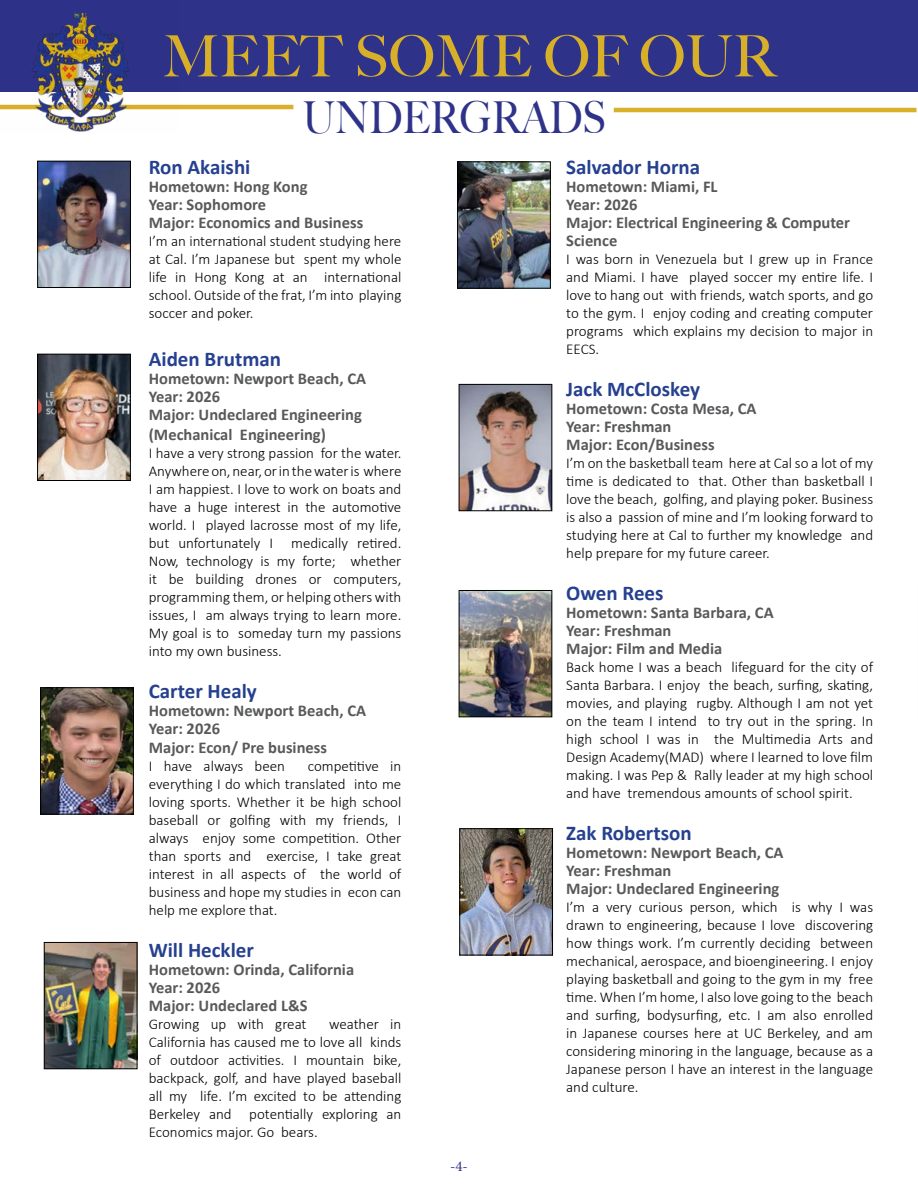
<style>
.page{position:relative;width:918px;height:1188px;background:#fff}
.page>*{position:absolute;margin:0;border:0;box-sizing:border-box;transform-origin:0 0}
.t1{font:500 57px "Big Caslon";color:#d8af29}
.t2{font:500 44.1px "Big Caslon";color:#2e3389;scale:.88 1}
.t3{font:700 21px "Calibri";color:#25408f}
.t4{font:700 16.5px/18px "Calibri";color:#58595b}
.t5{font:300 15px/18px "Calibri";color:#000;text-align:justify}
.t6{font:15px "Minion Pro";color:#2e3389}
</style>
<div class="page">
<img style="left:40px;top:163px;width:89px;height:123px">
<div style="left:38px;top:161px;width:93px;height:127px;border:1px solid #000"></div>
<img style="left:39px;top:356px;width:89px;height:123px">
<div style="left:37px;top:354px;width:93px;height:127px;border:1px solid #000"></div>
<img style="left:42px;top:690px;width:89px;height:122px">
<div style="left:40px;top:688px;width:93px;height:126px;border:1px solid #000"></div>
<img style="left:46px;top:944px;width:89px;height:123px">
<div style="left:44px;top:942px;width:93px;height:127px;border:1px solid #000"></div>
<div style="left:0;top:0;width:918px;height:92px;background:#2e3389"></div>
<hr style="left:0;top:105px;width:293px;height:4px;background:#d9b029">
<hr style="left:614px;top:108px;width:303px;height:4px;background:#d9b029">
<img style="left:0;top:12px;width:178px;height:120px">
<img style="left:459px;top:164px;width:90px;height:122px">
<div style="left:457px;top:162px;width:94px;height:126px;border:1px solid #000"></div>
<img style="left:461px;top:386px;width:89px;height:123px">
<div style="left:459px;top:384px;width:93px;height:127px;border:1px solid #000"></div>
<img style="left:461px;top:592px;width:89px;height:123px">
<div style="left:459px;top:590px;width:93px;height:127px;border:1px solid #000"></div>
<img style="left:462px;top:831px;width:89px;height:122px">
<div style="left:460px;top:829px;width:93px;height:126px;border:1px solid #000"></div>
<h1 class="t1" style="left:163px;top:9px;width:615px">MEET SOME OF OUR</h1>
<h2 class="t2" style="left:302px;top:81px;width:346px">UNDERGRADS</h2>
<h3 class="t3" style="left:566px;top:153px;width:135px">Salvador Horna</h3>
<p class="t4" style="left:566px;top:177px;width:285px">Hometown: Miami, FL<br>Year: 2026<br>Major: Electrical Engineering &amp; Computer<br>Science</p>
<p class="t5" style="left:566px;top:250px;width:308px">I was born in Venezuela but I grew up in France and Miami. I have played soccer my entire life. I love to hang out with friends, watch sports, and go to the gym. I enjoy coding and creating computer programs which explains my decision to major in EECS.</p>
<h3 class="t3" style="left:566px;top:375px;width:135px">Jack McCloskey</h3>
<p class="t4" style="left:566px;top:399px;width:192px">Hometown: Costa Mesa, CA<br>Year: Freshman<br>Major: Econ/Business</p>
<p class="t5" style="left:566px;top:454px;width:308px">I’m on the basketball team here at Cal so a lot of my time is dedicated to that. Other than basketball I love the beach, golfing, and playing poker. Business is also a passion of mine and I’m looking forward to studying here at Cal to further my knowledge and help prepare for my future career.</p>
<h3 class="t3" style="left:566px;top:579px;width:99px">Owen Rees</h3>
<p class="t4" style="left:566px;top:603px;width:209px">Hometown: Santa Barbara, CA<br>Year: Freshman<br>Major: Film and Media</p>
<p class="t5" style="left:566px;top:658px;width:308px">Back home I was a beach lifeguard for the city of Santa Barbara. I enjoy the beach, surfing, skating, movies, and playing rugby. Although I am not yet on the team I intend to try out in the spring. In high school I was in the Multimedia Arts and Design Academy(MAD) where I learned to love film making. I was Pep &amp; Rally leader at my high school and have tremendous amounts of school spirit.</p>
<h3 class="t3" style="left:566px;top:819px;width:127px">Zak Robertson</h3>
<p class="t4" style="left:566px;top:843px;width:219px">Hometown: Newport Beach, CA<br>Year: Freshman<br>Major: Undeclared Engineering</p>
<p class="t5" style="left:566px;top:898px;width:308px">I’m a very curious person, which is why I was drawn to engineering, because I love discovering how things work. I’m currently deciding between mechanical, aerospace, and bioengineering. I enjoy playing basketball and going to the gym in my free time. When I’m home, I also love going to the beach and surfing, bodysurfing, etc. I am also enrolled in Japanese courses here at UC Berkeley, and am considering minoring in the language, because as a Japanese person I have an interest in the language and culture.</p>
<h3 class="t3" style="left:149px;top:152px;width:103px">Ron Akaishi</h3>
<p class="t4" style="left:149px;top:177px;width:216px">Hometown: Hong Kong<br>Year: Sophomore<br>Major: Economics and Business</p>
<p class="t5" style="left:149px;top:232px;width:254px">I’m an international student studying here at Cal. I’m Japanese but spent my whole life in Hong Kong at an international school. Outside of the frat, I’m into playing soccer and poker.</p>
<h3 class="t3" style="left:149px;top:344px;width:134px">Aiden Brutman</h3>
<p class="t4" style="left:149px;top:369px;width:219px">Hometown: Newport Beach, CA<br>Year: 2026<br>Major: Undeclared Engineering</p>
<p class="t4" style="left:149px;top:425px;width:179px">(Mechanical Engineering)</p>
<p class="t5" style="left:149px;top:444px;width:254px">I have a very strong passion for the water.<br>Anywhere on, near, or in the water is where I am happiest. I love to work on boats and have a huge interest in the automotive world. I played lacrosse most of my life, but unfortunately I medically retired.<br>Now, technology is my forte; whether it be building drones or computers, programming them, or helping others with issues, I am always trying to learn more.<br>My goal is to someday turn my passions into my own business.</p>
<h3 class="t3" style="left:149px;top:676px;width:110px">Carter Healy</h3>
<p class="t4" style="left:149px;top:701px;width:219px">Hometown: Newport Beach, CA<br>Year: 2026</p>
<p class="t4" style="left:149px;top:738px;width:180px">Major: Econ/ Pre business</p>
<p class="t5" style="left:149px;top:757px;width:138px">I have always been</p>
<p class="t5" style="left:149px;top:757px;width:254px;text-indent:159px">competitive in everything I do which translated into me loving sports. Whether it be high school baseball or golfing with my friends, I always enjoy some competition. Other than sports and exercise, I take great interest in all aspects of the world of business and hope my studies in econ can help me explore that.</p>
<h3 class="t3" style="left:149px;top:936px;width:107px">Will Heckler</h3>
<p class="t4" style="left:149px;top:960px;width:207px">Hometown: Orinda, California<br>Year: 2026<br>Major: Undeclared L&amp;S</p>
<p class="t5" style="left:149px;top:1015px;width:159px">Growing up with great</p>
<p class="t5" style="left:149px;top:1015px;width:254px;text-indent:180px">weather in California has caused me to love all kinds of outdoor activities. I mountain bike, backpack, golf, and have played baseball all my life. I’m excited to be attending Berkeley and potentially exploring an Economics major. Go bears.</p>
<p class="t6" style="left:450px;top:1156px;width:19px">-4-</p>
</div>
